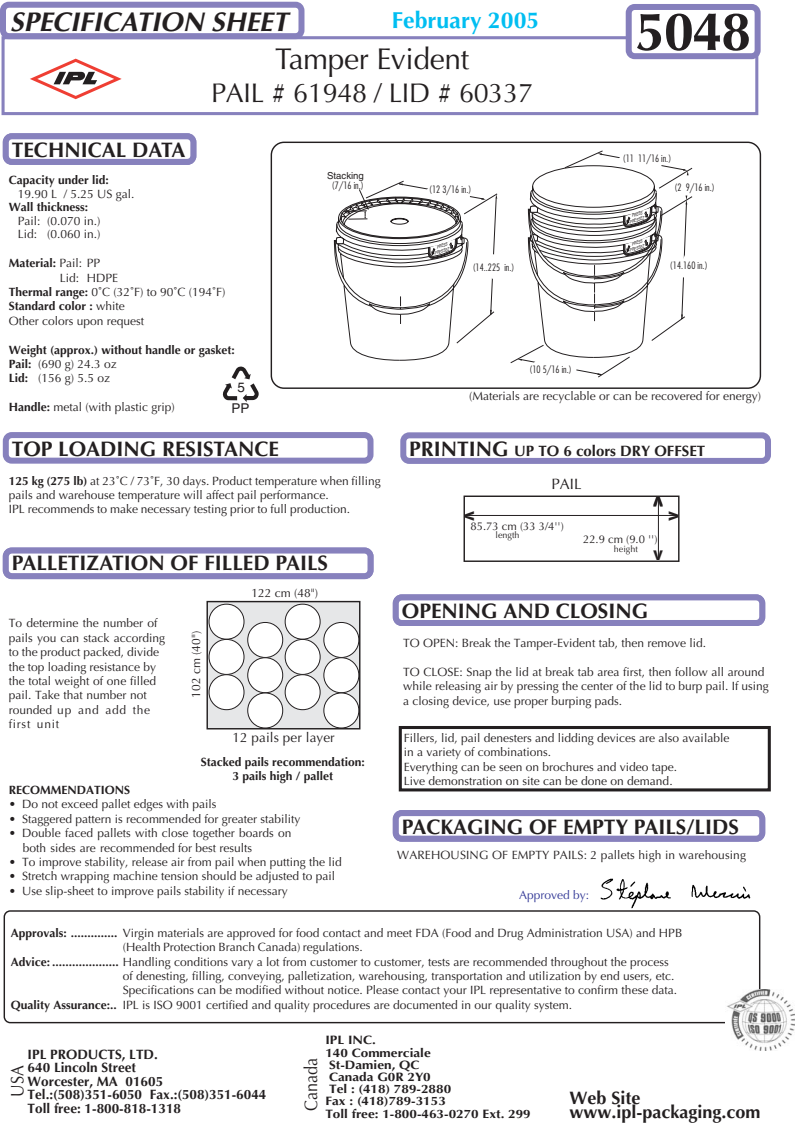
<style>
.page{position:relative;width:795px;height:1127px;background:#fff}
.page>*{position:absolute;margin:0;border:0;box-sizing:border-box;transform-origin:0 0}
.t1{font:700 54px "Optima";color:#231f20}
.t2{font:30px "Optima";letter-spacing:-.015em;color:#231f20}
.t3{font:27px "Optima";letter-spacing:-.01em;color:#231f20}
.t4{font:italic 700 27px "Optima";color:#231f20}
.t5{font:700 23.1px "Optima";color:#00bef1}
.t6{font:700 21px "Optima";color:#231f20}
.t7{font:700 18px "Optima";color:#231f20}
.t8{font:18px "Optima";color:#231f20;scale:.9 1}
.t9{font:700 18px "Helvetica";color:#231f20}
.t10{font:700 15px "Optima";color:#231f20}
.t11{font:15px "Optima";color:#231f20}
.t12{font:700 13.5px/13.5px "Optima";color:#231f20}
.t13{font:13.5px "Optima";letter-spacing:.01em;color:#231f20}
.t14{font:13.5px "Helvetica";color:#231f20}
.t15{font:700 12.15px "Optima";color:#231f20;scale:1.11 1}
.t16{font:12px/14.4px "Optima";color:#231f20}
.t17{font:700 12px/14.4px "Optima";color:#231f20;text-align:center}
.t18{font:12px "Optima";color:#343a97}
.t19{font:11.25px "Optima";color:#231f20}
.t20{font:300 condensed 9.9px "Futura";color:#231f20}
.t21{font:9.6px "Helvetica";color:#231f20}
.t22{font:9px "Optima";color:#231f20}
.t23{font:italic 4.65px/5.2px "Helvetica";color:#231f20;text-align:right;scale:.71 1}
.s1{font-weight:400}
.s2{font-weight:700}
.s3{font-size:21px}
</style>
<div class="page">
<svg style="left:2px;top:547px;width:372px;height:33px"></svg>
<svg style="left:392px;top:810px;width:374px;height:32px"></svg>
<svg style="left:392px;top:594px;width:374px;height:32px"></svg>
<svg style="left:270px;top:141px;width:492px;height:248px"></svg>
<svg style="left:334px;top:180px;width:166px;height:181px"></svg>
<svg style="left:510px;top:150px;width:183px;height:227px"></svg>
<div style="left:399px;top:726px;width:372px;height:65px;border:3px solid #231f20"></div>
<div style="left:207px;top:601px;width:153px;height:128px;border:1px solid #231f20"></div>
<svg style="left:208px;top:603px;width:152px;height:125px"></svg>
<div style="left:464px;top:495px;width:216px;height:67px;border:1px solid #231f20"></div>
<hr style="left:658px;top:499px;width:1px;height:60px;background:#231f20">
<hr style="left:466px;top:515px;width:211px;height:1px;background:#231f20">
<svg style="left:3px;top:910px;width:758px;height:114px"></svg>
<img style="left:726px;top:989px;width:68px;height:61px">
<div style="left:2px;top:36px;width:756px;height:79px;border:3px solid #8781bd"></div>
<svg style="left:30px;top:59px;width:92px;height:40px"></svg>
<svg style="left:0;top:1px;width:309px;height:43px"></svg>
<svg style="left:621px;top:4px;width:140px;height:60px"></svg>
<svg style="left:2px;top:133px;width:195px;height:32px"></svg>
<svg style="left:2px;top:432px;width:372px;height:32px"></svg>
<svg style="left:222px;top:366px;width:37px;height:36px"></svg>
<svg style="left:400px;top:432px;width:371px;height:32px"></svg>
<img style="left:601px;top:878px;width:150px;height:30px">
<svg style="left:653px;top:496px;width:10px;height:10px"></svg>
<h3 class="t4" style="left:10px;top:10px;width:284px">SPECIFICATION SHEET</h3>
<h3 class="t5" style="left:392px;top:11px;width:149px">February 2005</h3>
<h1 class="t1" style="left:635px;top:9px;width:117px">5048</h1>
<h2 class="t2" style="left:275px;top:47px;width:195px">Tamper Evident</h2>
<h3 class="t3" style="left:211px;top:82px;width:323px">PAIL # 61948 / LID # 60337</h3>
<h3 class="t6" style="left:12px;top:141px;width:175px">TECHNICAL DATA</h3>
<p class="t17" style="left:9px;top:174px;width:102px">Capacity under lid:</p>
<p class="t16" style="left:18px;top:188px;width:118px">19.90 L / 5.25 US gal.</p>
<p class="t17" style="left:9px;top:201px;width:81px">Wall thickness:</p>
<p class="t16" style="left:18px;top:215px;width:84px;line-height:13.5px">Pail: (0.070 in.)<br>Lid: (0.060 in.)</p>
<p class="t17" style="left:9px;top:257px;width:93px">Material: <span class="s1">Pail: PP</span></p>
<p class="t16" style="left:60px;top:271px;width:60px">Lid: HDPE</p>
<p class="t16" style="left:9px;top:286px;width:218px"><span class="s2">Thermal range:</span> 0˚C (32˚F) to 90˚C (194˚F)</p>
<p class="t17" style="left:9px;top:300px;width:118px">Standard color : <span class="s1">white</span></p>
<p class="t16" style="left:9px;top:315px;width:137px">Other colors upon request</p>
<p class="t17" style="left:9px;top:343px;width:228px;text-align:left">Weight (approx.) without handle or gasket:<br>Pail: <span class="s1">(690 g) 24.3 oz<br></span>Lid: <span class="s1">(156 g) 5.5 oz</span></p>
<p class="t16" style="left:9px;top:401px;width:168px"><span class="s2">Handle:</span> metal (with plastic grip)</p>
<p class="t14" style="left:238px;top:382px;width:9px">5</p>
<p class="t14" style="left:232px;top:403px;width:19px">PP</p>
<h3 class="t6" style="left:12px;top:440px;width:269px">TOP LOADING RESISTANCE</h3>
<p class="t21" style="left:327px;top:172px;width:38px">Stacking</p>
<p class="t20" style="left:332px;top:181px;width:34px">(7/16 in.)</p>
<p class="t16" style="left:9px;top:474px;width:374px"><span class="s2">125 kg (275 lb)</span> at 23˚C / 73˚F, 30 days. Product temperature when filling pails and warehouse temperature will affect pail performance.<br>IPL recommends to make necessary testing prior to full production.</p>
<h3 class="t6" style="left:12px;top:554px;width:318px">PALLETIZATION OF FILLED PAILS</h3>
<p class="t16" style="left:9px;top:617px;width:158px">To determine the number of pails you can stack according to the product packed, divide the top loading resistance by the total weight of one filled pail. Take that number not rounded up and add the first unit</p>
<p class="t16" style="left:190px;top:697px;width:68px;rotate:-90deg">102 cm (40")</p>
<p class="t16" style="left:251px;top:586px;width:68px">122 cm (48")</p>
<p class="t20" style="left:429px;top:185px;width:44px">(12 3/16 in.)</p>
<p class="t23" style="left:432px;top:246px;width:23px;rotate:-18deg">PRESS<br>PRESSEZ</p>
<p class="t20" style="left:623px;top:154px;width:50px">(11 11/16 in.)</p>
<p class="t23" style="left:627px;top:215px;width:23px;rotate:-18deg">PRESS<br>PRESSEZ</p>
<p class="t23" style="left:627px;top:243px;width:23px;rotate:-18deg">PRESS<br>PRESSEZ</p>
<p class="t20" style="left:675px;top:183px;width:42px">(2 9/16 in.)</p>
<p class="t20" style="left:473px;top:263px;width:43px">(14..225 in.)</p>
<p class="t20" style="left:670px;top:261px;width:39px">(14.160 in.)</p>
<p class="t20" style="left:530px;top:365px;width:44px">(10 5/16 in.)</p>
<p class="t16" style="left:469px;top:390px;width:294px">(Materials are recyclable or can be recovered for energy)</p>
<p class="t10" style="left:409px;top:444px;width:297px"><span class="s3">PRINTING</span> UP TO 6 colors DRY OFFSET</p>
<p class="t11" style="left:551px;top:477px;width:32px">PAIL</p>
<p class="t19" style="left:471px;top:521px;width:95px">85.73 cm (33 3/4'')</p>
<p class="t22" style="left:496px;top:531px;width:26px">length</p>
<h3 class="t9" style="left:666px;top:520px;width:12px;rotate:-90deg">v</h3>
<p class="t19" style="left:583px;top:534px;width:76px">22.9 cm (9.0 '')</p>
<p class="t22" style="left:614px;top:545px;width:26px">height</p>
<h3 class="t9" style="left:653px;top:547px;width:12px">v</h3>
<h3 class="t6" style="left:402px;top:602px;width:248px">OPENING AND CLOSING</h3>
<p class="t16" style="left:403px;top:636px;width:304px">TO OPEN: Break the Tamper-Evident tab, then remove lid.</p>
<p class="t16" style="left:403px;top:665px;width:367px">TO CLOSE: Snap the lid at break tab area first, then follow all around while releasing air by pressing the center of the lid to burp pail. If using a closing device, use proper burping pads.</p>
<p class="t13" style="left:232px;top:732px;width:104px">12 pails per layer</p>
<p class="t16" style="left:404px;top:732px;width:327px">Fillers, lid, pail denesters and lidding devices are also available in a variety of combinations.<br>Everything can be seen on brochures and video tape.<br>Live demonstration on site can be done on demand.</p>
<p class="t17" style="left:201px;top:756px;width:166px">Stacked pails recommendation:<br>3 pails high / pallet</p>
<p class="t17" style="left:9px;top:783px;width:123px">RECOMMENDATIONS</p>
<p class="t16" style="left:9px;top:798px;width:209px">• Do not exceed pallet edges with pails</p>
<p class="t16" style="left:9px;top:812px;width:293px">• Staggered pattern is recommended for greater stability</p>
<p class="t16" style="left:23px;top:827px;width:270px;text-indent:-14px">• Double faced pallets with close together boards on both sides are recommended for best results</p>
<p class="t16" style="left:9px;top:855px;width:334px">• To improve stability, release air from pail when putting the lid</p>
<p class="t16" style="left:9px;top:870px;width:328px">• Stretch wrapping machine tension should be adjusted to pail</p>
<p class="t16" style="left:9px;top:884px;width:280px">• Use slip-sheet to improve pails stability if necessary</p>
<p class="t16" style="left:11px;top:926px;width:673px"><span class="s2">Approvals: ..............</span> Virgin materials are approved for food contact and meet FDA (Food and Drug Administration USA) and HPB</p>
<p class="t16" style="left:123px;top:941px;width:242px">(Health Protection Branch Canada) regulations.</p>
<p class="t16" style="left:11px;top:955px;width:660px"><span class="s2">Advice: ....................</span> Handling conditions vary a lot from customer to customer, tests are recommended throughout the process</p>
<p class="t16" style="left:123px;top:969px;width:553px">of denesting, filling, conveying, palletization, warehousing, transportation and utilization by end users, etc.</p>
<p class="t16" style="left:123px;top:984px;width:556px">Specifications can be modified without notice. Please contact your IPL representative to confirm these data.</p>
<p class="t16" style="left:11px;top:998px;width:563px"><span class="s2">Quality Assurance:..</span> IPL is ISO 9001 certified and quality procedures are documented in our quality system.</p>
<h3 class="t6" style="left:402px;top:818px;width:339px">PACKAGING OF EMPTY PAILS/LIDS</h3>
<p class="t16" style="left:397px;top:849px;width:350px">WAREHOUSING OF EMPTY PAILS: 2 pallets high in warehousing</p>
<p class="t18" style="left:519px;top:890px;width:72px">Approved by:</p>
<p class="t12" style="left:28px;top:1048px;width:240px">IPL PRODUCTS, LTD.<br>640 Lincoln Street<br>Worcester, MA 01605<br>Tel.:(508)351-6050 Fax.:(508)351-6044<br>Toll free: 1-800-818-1318</p>
<h3 class="t8" style="left:10px;top:1096px;width:37px;rotate:-90deg">USA</h3>
<h3 class="t8" style="left:304px;top:1110px;width:61px;rotate:-90deg">Canada</h3>
<p class="t15" style="left:325px;top:1035px;width:47px">IPL INC.</p>
<p class="t15" style="left:325px;top:1047px;width:96px">140 Commerciale</p>
<p class="t15" style="left:329px;top:1059px;width:83px">St-Damien, QC</p>
<p class="t15" style="left:329px;top:1071px;width:93px">Canada G0R 2Y0</p>
<p class="t15" style="left:329px;top:1084px;width:111px">Tel : (418) 789-2880</p>
<p class="t15" style="left:325px;top:1096px;width:110px">Fax : (418)789-3153</p>
<p class="t15" style="left:325px;top:1108px;width:187px">Toll free: 1-800-463-0270 Ext. 299</p>
<h3 class="t7" style="left:569px;top:1090px;width:73px">Web Site</h3>
<h3 class="t7" style="left:569px;top:1104px;width:193px">www.ipl-packaging.com</h3>
</div>
